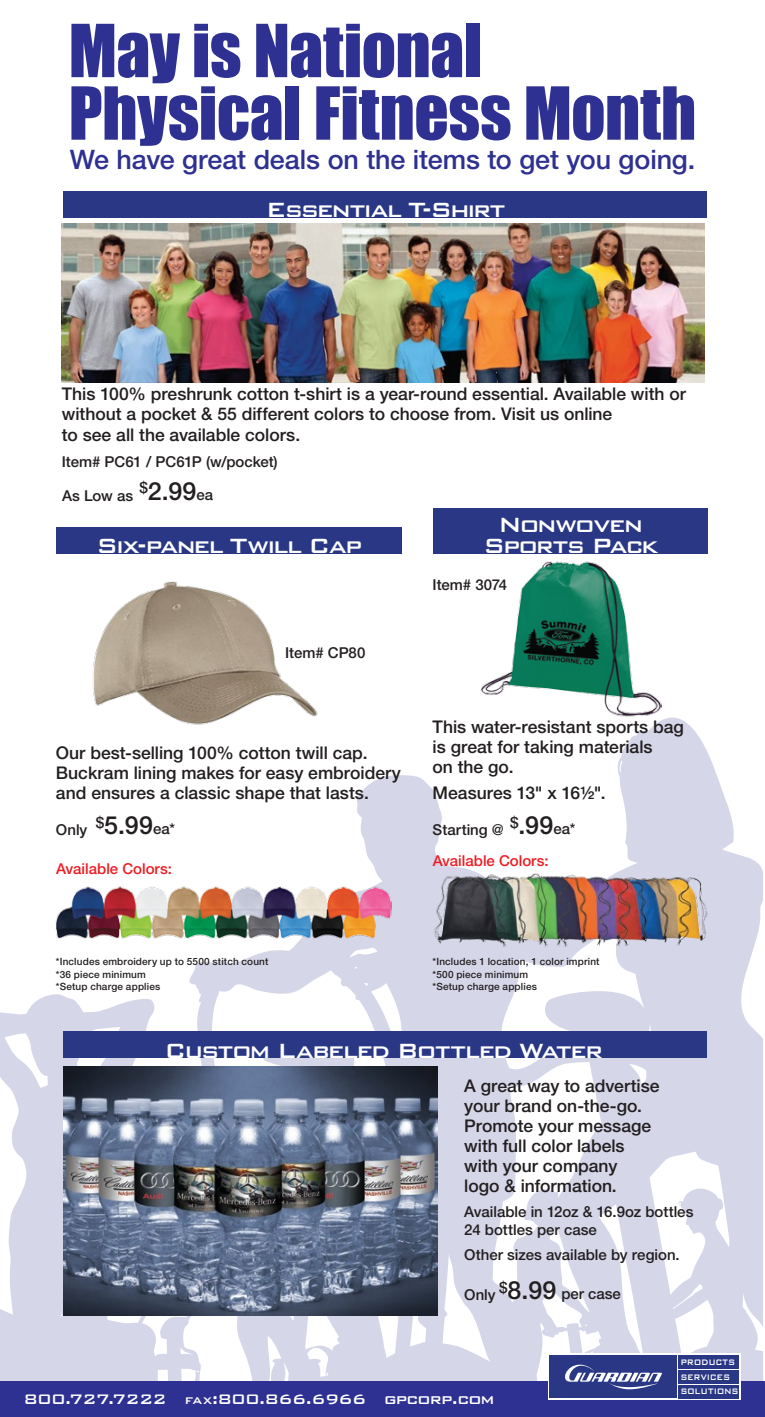
<style>
.page{position:relative;width:765px;height:1417px;background:#fff}
.page>*{position:absolute;margin:0;border:0;box-sizing:border-box;transform-origin:0 0}
.t1{font:67.5px/62.5px "Impact";letter-spacing:-.005em;color:#2e3092}
.t2{font:500 27.5px "Bank Gothic BT";letter-spacing:-.065em;color:#fff}
.t3{font:500 26.88px "Helvetica Neue LT Std";letter-spacing:-.005em;color:#2e3092}
.t4{font:500 25px "Helvetica Neue LT Std";color:#231f20}
.t5{font:500 18.38px "Bank Gothic BT";letter-spacing:-.04em;color:#fff}
.t6{font:500 17.5px/20px "Helvetica Neue LT Std";color:#231f20}
.t7{font:500 15px/17.5px "Helvetica Neue LT Std";color:#231f20}
.t8{font:500 15px "Helvetica Neue LT Std";color:#ed1d24}
.t9{font:500 10.62px/14.8px "Bank Gothic BT";letter-spacing:-.03em;color:#fff;scale:.83 1}
.t10{font:500 10px/12.5px "Helvetica Neue LT Std";letter-spacing:.015em;color:#231f20}
.s1{font-size:15px}
.s2{font-size:25px}
.s3{font-size:12.88px}
</style>
<div class="page">
<svg style="left:0;top:717px;width:763px;height:664px;fill:#d6d6e9"></svg>
<div style="left:0;top:1381px;width:765px;height:35px;background:#2e3092"></div>
<svg style="left:548px;top:1353px;width:193px;height:46px"></svg>
<div style="left:550px;top:1355px;width:127px;height:43px;background:#293785"></div>
<div style="left:679px;top:1355px;width:60px;height:13px;background:#293785"></div>
<div style="left:679px;top:1370px;width:60px;height:13px;background:#293785"></div>
<div style="left:679px;top:1384px;width:60px;height:14px;background:#293785"></div>
<svg style="left:565px;top:1364px;width:97px;height:25px"></svg>
<div style="left:64px;top:191px;width:643px;height:27px;background:#293785"></div>
<div style="left:64px;top:1031px;width:643px;height:27px;background:#293785"></div>
<div style="left:56px;top:528px;width:346px;height:26px;background:#293785"></div>
<div style="left:433px;top:508px;width:275px;height:46px;background:#293785"></div>
<img style="left:62px;top:223px;width:643px;height:159px">
<img style="left:64px;top:1066px;width:374px;height:249px">
<img style="left:480px;top:561px;width:181px;height:156px">
<img style="left:433px;top:871px;width:276px;height:76px">
<img style="left:92px;top:581px;width:227px;height:145px">
<img style="left:56px;top:885px;width:335px;height:54px">
<h1 class="t1" style="left:69px;top:18px;width:629px">May is National<br>Physical Fitness Month</h1>
<h3 class="t3" style="left:70px;top:143px;width:627px">We have great deals on the items to get you going.</h3>
<h2 class="t2" style="left:266px;top:195px;width:242px">Essential T-Shirt</h2>
<p class="t6" style="left:62px;top:384px;width:626px">This 100% preshrunk cotton t-shirt is a year-round essential. Available with or without a pocket &amp; 55 different colors to choose from. Visit us online<br>to see all the available colors.</p>
<p class="t7" style="left:62px;top:452px;width:217px">Item# PC61 / PC61P (w/pocket)</p>
<p class="t7" style="left:62px;top:486px;width:73px">As Low as</p>
<h3 class="t4" style="left:139px;top:475px;width:75px"><sup>$</sup>2.99<span class="s1">ea</span></h3>
<h2 class="t2" style="left:498px;top:510px;width:147px">Nonwoven</h2>
<h2 class="t2" style="left:96px;top:531px;width:268px">Six-panel Twill Cap</h2>
<h2 class="t2" style="left:483px;top:531px;width:177px">Sports Pack</h2>
<p class="t7" style="left:285px;top:644px;width:82px">Item# CP80</p>
<p class="t6" style="left:56px;top:743px;width:347px">Our best-selling 100% cotton twill cap.<br>Buckram lining makes for easy embroidery and ensures a classic shape that lasts.</p>
<p class="t7" style="left:56px;top:821px;width:33px">Only</p>
<h3 class="t4" style="left:96px;top:810px;width:81px"><sup>$</sup>5.99<span class="s1">ea*</span></h3>
<p class="t8" style="left:56px;top:859px;width:117px">Available Colors:</p>
<p class="t7" style="left:433px;top:576px;width:76px">Item# 3074</p>
<p class="t6" style="left:433px;top:716px;width:253px">This water-resistant sports bag is great for taking materials<br>on the go.</p>
<p class="t6" style="left:433px;top:783px;width:174px">Measures 13" x 16½".</p>
<p class="t7" style="left:433px;top:821px;width:73px">Starting @</p>
<h3 class="t4" style="left:510px;top:810px;width:67px"><sup>$</sup>.99<span class="s1">ea*</span></h3>
<p class="t8" style="left:433px;top:852px;width:117px">Available Colors:</p>
<p class="t10" style="left:56px;top:955px;width:214px">*Includes embroidery up to 5500 stitch count *36 piece minimum<br>*Setup charge applies</p>
<p class="t10" style="left:433px;top:955px;width:169px">*Includes 1 location, 1 color imprint *500 piece minimum<br>*Setup charge applies</p>
<h2 class="t2" style="left:165px;top:1035px;width:440px">Custom Labeled Bottled Water</h2>
<p class="t6" style="left:464px;top:1075px;width:197px">A great way to advertise your brand on-the-go.<br>Promote your message with full color labels with your company<br>logo &amp; information.</p>
<p class="t7" style="left:464px;top:1203px;width:231px">Available in 12oz &amp; 16.9oz bottles<br>24 bottles per case</p>
<p class="t7" style="left:464px;top:1245px;width:217px">Other sizes available by region.</p>
<p class="t7" style="left:464px;top:1284px;width:158px">Only <sup>$</sup><span class="s2">8.99</span> per case</p>
<p class="t5" style="left:24px;top:1388px;width:472px">800.727.7222 <span class="s3">FAX</span>:800.866.6966 gpcorp.com</p>
<p class="t9" style="left:680px;top:1354px;width:72px">PRODUCTS<br>SERVICES<br>SOLUTIONS</p>
</div>
